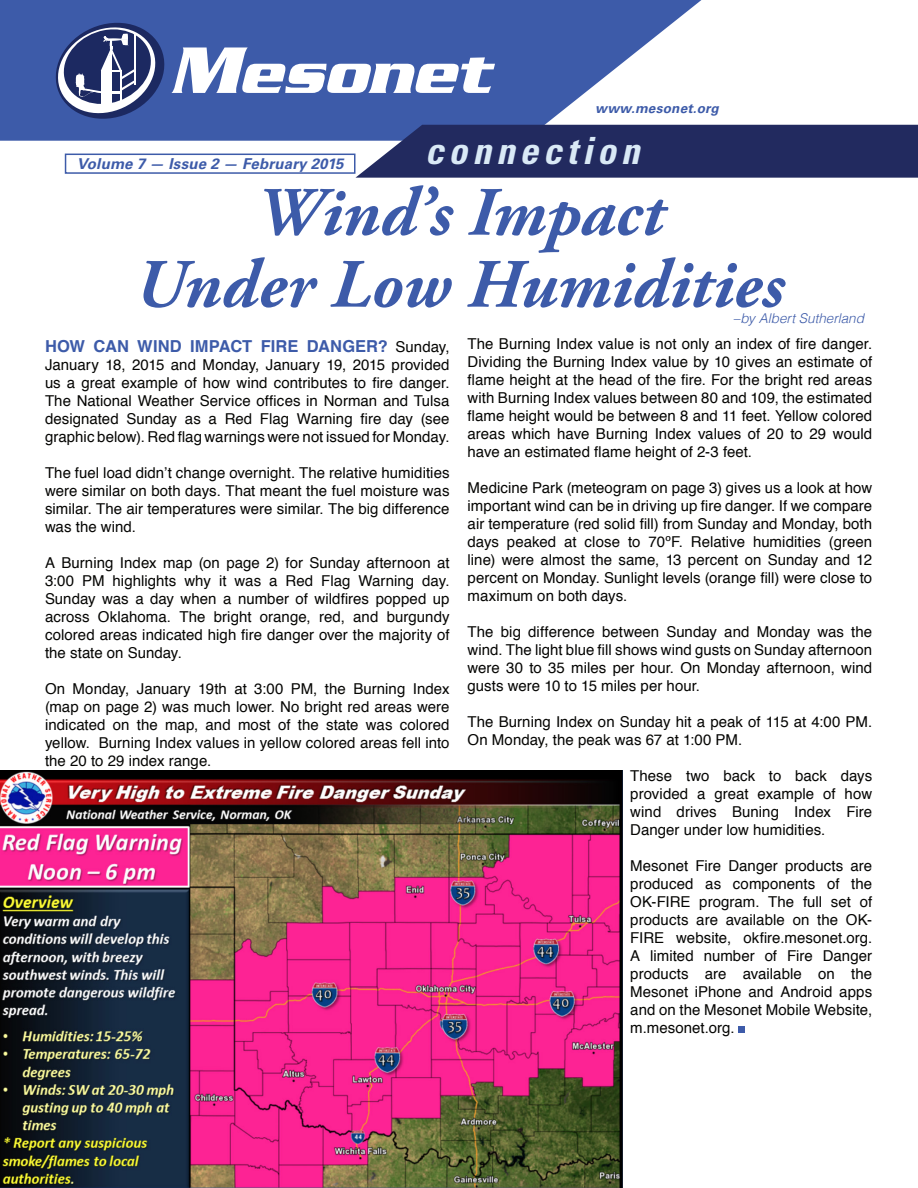
<style>
.page{position:relative;width:918px;height:1188px;background:#fff}
.page>*{position:absolute;margin:0;border:0;box-sizing:border-box;transform-origin:0 0}
.Calendar{font:italic 700 69px/72px "Adobe Garamond Pro";color:#3d5ba9;text-align:center}
.t1{font:italic 700 condensed 37.5px "Univers";letter-spacing:.13em;color:#d9e9f6}
.Body{font:700 16.5px "Helvetica";letter-spacing:.005em;color:#3d5ba9}
.Body-2{font:15px/18px "Helvetica";letter-spacing:.005em;color:#050503;text-align:justify}
.t2{font:italic 700 15px "Univers";letter-spacing:.01em;color:#3d5ba9}
.Contact_Titles{font:italic 300 13.5px "Helvetica";color:#3d5ba9}
.t3{font:italic 700 13.5px "Univers";letter-spacing:.015em;color:#3d5ba9}
.s1{font-weight:400;font-size:15px;color:#050503}
</style>
<div class="page">
<div style="left:0;top:0;width:702px;height:141px;background:#3d5ba9"></div>
<svg style="left:49px;top:16px;width:869px;height:162px"></svg>
<div style="left:65px;top:154px;width:291px;height:20px;border:2px solid #3d5ba9"></div>
<div style="left:738px;top:1026px;width:7px;height:7px;background:#3d5ba9"></div>
<img style="left:0;top:770px;width:623px;height:418px">
<p class="t3" style="left:595px;top:100px;width:125px">www.mesonet.org</p>
<h2 class="t1" style="left:425px;top:127px;width:216px">connection</h2>
<p class="Calendar" style="left:134px;top:178px;width:651px">Wind’s Impact<br>Under Low Humidities</p>
<p class="Body-2" style="left:468px;top:335px;width:406px">The Burning Index value is not only an index of fire danger.<br>Dividing the Burning Index value by 10 gives an estimate of flame height at the head of the fire. For the bright red areas with Burning Index values between 80 and 109, the estimated flame height would be between 8 and 11 feet. Yellow colored areas which have Burning Index values of 20 to 29 would have an estimated flame height of 2-3 feet.</p>
<p class="Body-2" style="left:468px;top:479px;width:406px">Medicine Park (meteogram on page 3) gives us a look at how important wind can be in driving up fire danger. If we compare air temperature (red solid fill) from Sunday and Monday, both days peaked at close to 70ºF. Relative humidities (green line) were almost the same, 13 percent on Sunday and 12 percent on Monday. Sunlight levels (orange fill) were close to maximum on both days.</p>
<p class="Body-2" style="left:468px;top:623px;width:406px">The big difference between Sunday and Monday was the wind. The light blue fill shows wind gusts on Sunday afternoon were 30 to 35 miles per hour. On Monday afternoon, wind gusts were 10 to 15 miles per hour.</p>
<p class="Body-2" style="left:468px;top:713px;width:406px">The Burning Index on Sunday hit a peak of 115 at 4:00 PM.<br>On Monday, the peak was 67 at 1:00 PM.</p>
<p class="Body-2" style="left:630px;top:767px;width:243px">These two back to back days provided a great example of how wind drives Buning Index Fire Danger under low humidities.</p>
<p class="Body-2" style="left:630px;top:857px;width:243px">Mesonet Fire Danger products are produced as components of the OK-FIRE program. The full set of products are available on the OK-FIRE website, okfire.mesonet.org.<br>A limited number of Fire Danger products are available on the Mesonet iPhone and Android apps and on the Mesonet Mobile Website, m.mesonet.org.</p>
<p class="t2" style="left:77px;top:155px;width:268px">Volume 7 — Issue 2 — February 2015</p>
<p class="Contact_Titles" style="left:733px;top:307px;width:132px">–by Albert Sutherland</p>
<p class="Body" style="left:45px;top:333px;width:406px">HOW CAN WIND IMPACT FIRE DANGER? <span class="s1">Sunday,</span></p>
<p class="Body-2" style="left:45px;top:356px;width:406px">January 18, 2015 and Monday, January 19, 2015 provided us a great example of how wind contributes to fire danger.<br>The National Weather Service offices in Norman and Tulsa designated Sunday as a Red Flag Warning fire day (see graphic below). Red flag warnings were not issued for Monday.</p>
<p class="Body-2" style="left:45px;top:464px;width:406px">The fuel load didn’t change overnight. The relative humidities were similar on both days. That meant the fuel moisture was similar. The air temperatures were similar. The big difference was the wind.</p>
<p class="Body-2" style="left:45px;top:554px;width:406px">A Burning Index map (on page 2) for Sunday afternoon at 3:00 PM highlights why it was a Red Flag Warning day.<br>Sunday was a day when a number of wildfires popped up across Oklahoma. The bright orange, red, and burgundy colored areas indicated high fire danger over the majority of the state on Sunday.</p>
<p class="Body-2" style="left:45px;top:680px;width:406px">On Monday, January 19th at 3:00 PM, the Burning Index (map on page 2) was much lower. No bright red areas were indicated on the map, and most of the state was colored yellow. Burning Index values in yellow colored areas fell into the 20 to 29 index range.</p>
</div>
